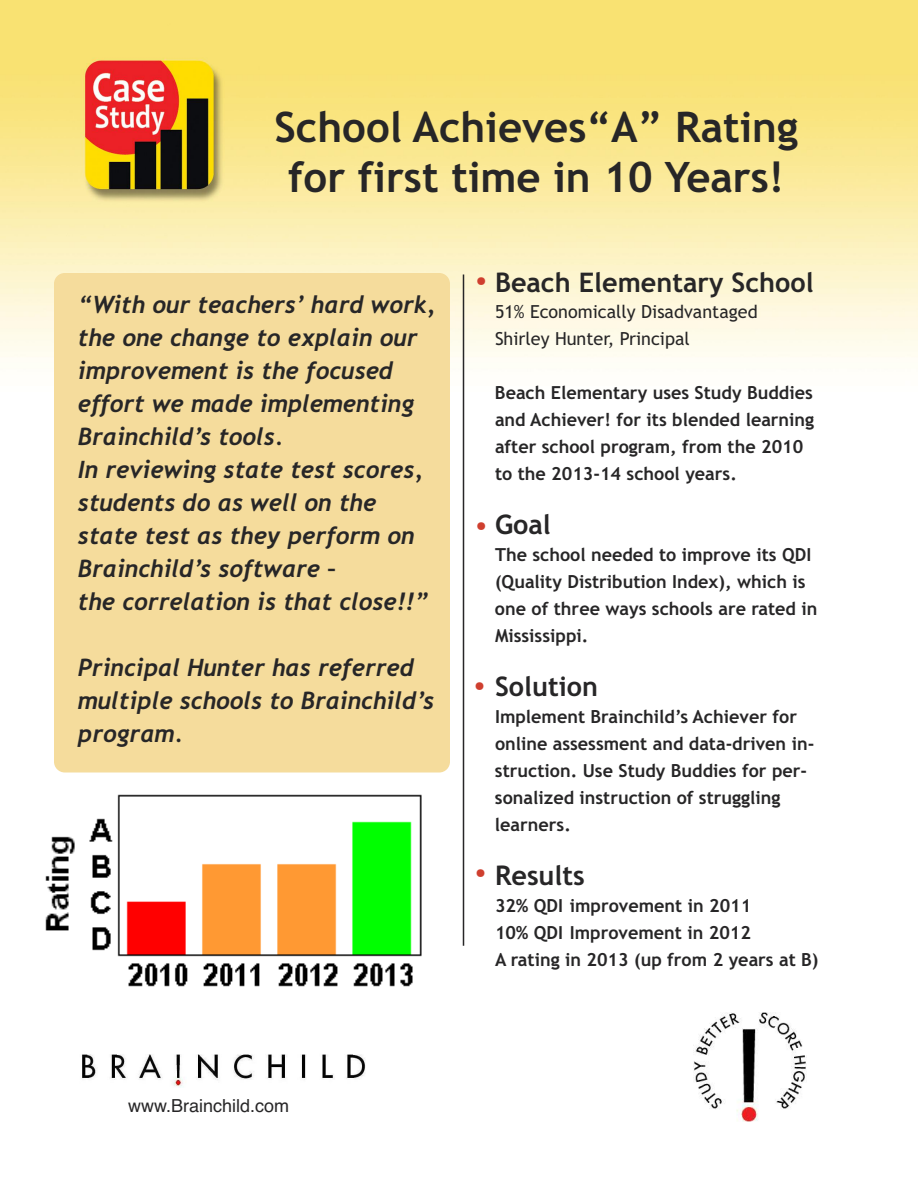
<style>
.page{position:relative;width:918px;height:1188px;background:#fff}
.page>*{position:absolute;margin:0;border:0;box-sizing:border-box;transform-origin:0 0}
.t1{font:700 42px/50.4px "Trebuchet MS";color:#272627;text-align:center}
.t2{font:36px "Helvetica";color:#cf3f2f}
.t3{font:700 27px "Trebuchet MS";color:#272627}
.t4{font:italic 700 24px/33px "Trebuchet";color:#272627}
.t5{font:700 18px/27px "Trebuchet MS";color:#272627}
.t6{font:18px/27px "Trebuchet MS";color:#272627}
.t7{font:18px "Helvetica";color:#272627}
</style>
<div class="page">
<img style="left:0;top:0;width:918px;height:946px">
<div style="left:54px;top:273px;width:396px;height:499px;background:#f5dc9c;border-radius:11px"></div>
<hr style="left:463px;top:274px;width:1px;height:672px;background:#272627">
<div style="left:40px;top:792px;width:394px;height:207px;background:#fff"></div>
<img style="left:45px;top:794px;width:377px;height:193px">
<img style="left:82px;top:1054px;width:283px;height:34px">
<img style="left:694px;top:1012px;width:112px;height:110px">
<h1 class="t1" style="left:274px;top:102px;width:525px">School Achieves“A” Rating for first time in 10 Years!</h1>
<p class="t4" style="left:78px;top:288px;width:359px">“With our teachers’ hard work, the one change to explain our improvement is the focused effort we made implementing<br>Brainchild’s tools.<br>In reviewing state test scores, students do as well on the state test as they perform on<br>Brainchild’s software –<br>the correlation is that close!!”</p>
<h3 class="t4" style="left:78px;top:651px;width:358px">Principal Hunter has referred multiple schools to Brainchild’s program.</h3>
<h2 class="t2" style="left:475px;top:261px;width:14px">•</h2>
<h2 class="t2" style="left:475px;top:505px;width:14px">•</h2>
<h2 class="t2" style="left:473px;top:666px;width:14px">•</h2>
<h2 class="t2" style="left:474px;top:853px;width:14px">•</h2>
<h3 class="t3" style="left:495px;top:267px;width:320px">Beach Elementary School</h3>
<p class="t6" style="left:495px;top:298px;width:264px">51% Economically Disadvantaged<br>Shirley Hunter, Principal</p>
<p class="t5" style="left:495px;top:379px;width:321px">Beach Elementary uses Study Buddies and Achiever! for its blended learning after school program, from the 2010 to the 2013-14 school years.</p>
<h3 class="t3" style="left:495px;top:509px;width:57px">Goal</h3>
<p class="t5" style="left:495px;top:541px;width:324px">The school needed to improve its QDI (Quality Distribution Index), which is one of three ways schools are rated in<br>Mississippi.</p>
<h3 class="t3" style="left:495px;top:671px;width:104px">Solution</h3>
<p class="t5" style="left:495px;top:703px;width:321px">Implement Brainchild’s Achiever for online assessment and data-driven in&shy;struction. Use Study Buddies for per&shy;sonalized instruction of struggling learners.</p>
<h3 class="t3" style="left:495px;top:860px;width:91px">Results</h3>
<p class="t5" style="left:495px;top:892px;width:325px">32% QDI improvement in 2011<br>10% QDI Improvement in 2012<br>A rating in 2013 (up from 2 years at B)</p>
<p class="t7" style="left:128px;top:1095px;width:163px">www.Brainchild.com</p>
</div>
